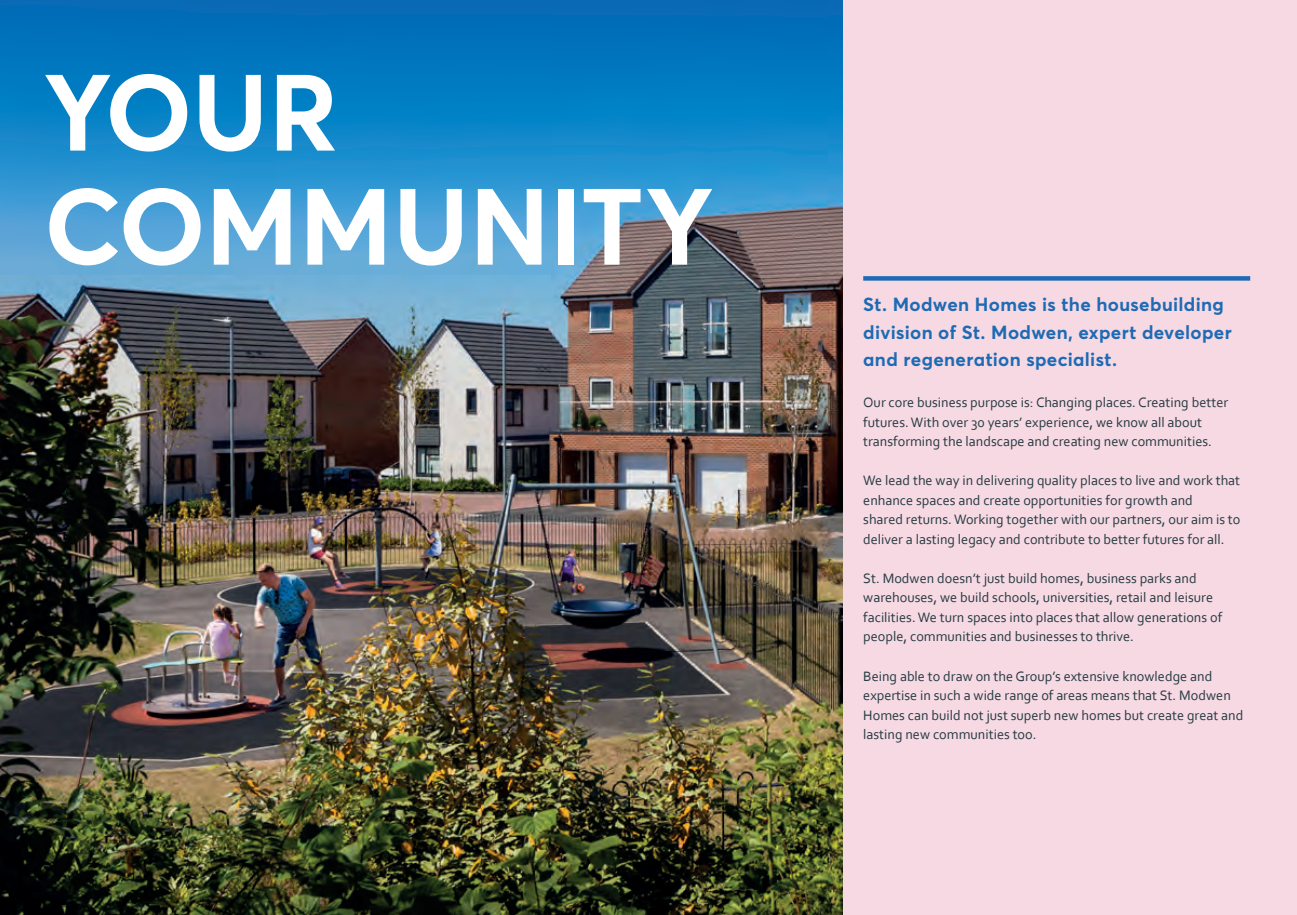
<style>
.page{position:relative;width:1297px;height:915px;background:#fff}
.page>*{position:absolute;margin:0;border:0;box-sizing:border-box;transform-origin:0 0}
.t1{font:700 106.5px/114px "Averta Std";color:#fff}
.t2{font:700 18.75px/27.8px "Averta Std";letter-spacing:.02em;color:#1d6ab5}
.t3{font:14.25px/19.5px "Corbel";color:#263a42}
</style>
<div class="page">
<div style="left:843px;top:0;width:454px;height:914px;background:#f6d9e2"></div>
<img style="left:0;top:0;width:843px;height:914px">
<svg style="left:863px;top:276px;width:387px;height:4px;background:#256eb6"></svg>
<h1 class="t1" style="left:44px;top:51px;width:670px">YOUR<br>COMMUNITY</h1>
<h2 class="t2" style="left:863px;top:289px;width:370px">St. Modwen Homes is the housebuilding division of St. Modwen, expert developer and regeneration specialist.</h2>
<p class="t3" style="left:863px;top:392px;width:366px">Our core business purpose is: Changing places. Creating better futures. With over 30 years’ experience, we know all about transforming the landscape and creating new communities.</p>
<p class="t3" style="left:863px;top:470px;width:379px">We lead the way in delivering quality places to live and work that enhance spaces and create opportunities for growth and<br>shared returns. Working together with our partners, our aim is to deliver a lasting legacy and contribute to better futures for all.</p>
<p class="t3" style="left:863px;top:568px;width:360px">St. Modwen doesn’t just build homes, business parks and warehouses, we build schools, universities, retail and leisure facilities. We turn spaces into places that allow generations of people, communities and businesses to thrive.</p>
<p class="t3" style="left:863px;top:665px;width:382px">Being able to draw on the Group’s extensive knowledge and expertise in such a wide range of areas means that St. Modwen Homes can build not just superb new homes but create great and lasting new communities too.</p>
</div>
